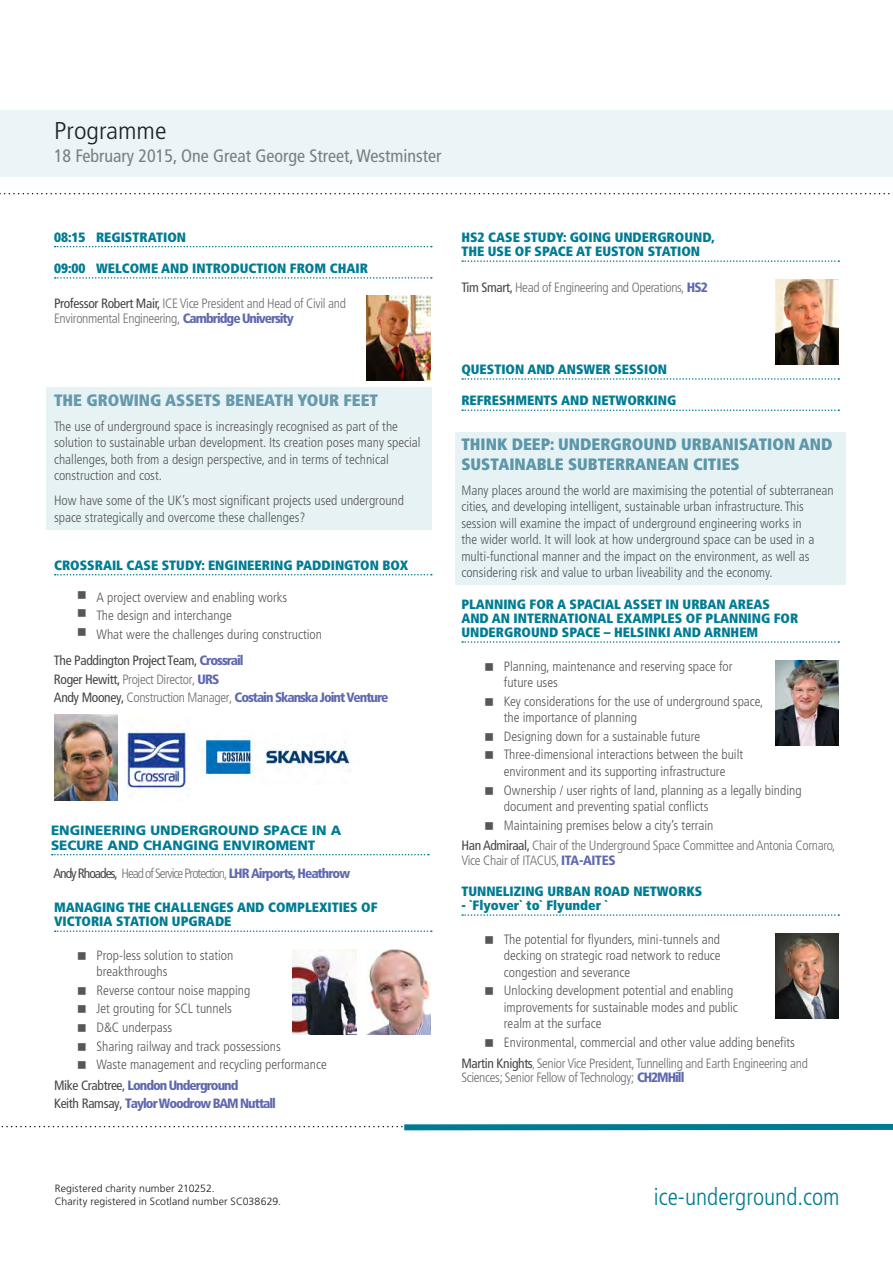
<style>
.page{position:relative;width:893px;height:1263px;background:#fff}
.page>*{position:absolute;margin:0;border:0;box-sizing:border-box;transform-origin:0 0}
.t1{font:300 condensed 24.3px "Frutiger";color:#181719;scale:1.11 1}
.t2{font:300 condensed 24px "Frutiger";color:#007c92}
.t3{font:condensed 18px "Frutiger";color:#7f7d7e}
.p_session_H{font:900 condensed 16.5px/19.5px "Frutiger";color:#6699ac}
.p_intro{font:300 condensed 13.5px/16.5px "Frutiger";color:#585657}
.P_heading{font:900 condensed 13.5px/14.2px "Frutiger";color:#007c92}
.P_credit{font:300 condensed 13.5px/14.2px "Frutiger";letter-spacing:-.025em;color:#6c6d70}
.P_credit-2{font:condensed 13.5px/18.5px "Frutiger";letter-spacing:-.025em;color:#464445}
.P_credit-3{font:900 condensed 13.5px/18.5px "Frutiger";letter-spacing:-.075em;color:#5f68b0}
.t4{font:900 13.5px/14.2px "Frutiger";color:#007c92}
.t5{font:300 condensed 13.5px "Frutiger";letter-spacing:-.075em;color:#6d6f71}
.Body_Copy{font:300 10.5px "Frutiger";letter-spacing:.01em;color:#181719}
.s1{font-weight:400;color:#464445}
.s2{font-weight:900;color:#5f68b0}
.s3{font-weight:300;color:#6c6d70}
.s4{font-weight:400;color:#474546}
.s5{font-size:10.5px;color:#5d4f4b}
</style>
<div class="page">
<svg style="left:1px;top:1126px;width:402px;height:1px"></svg>
<div style="left:404px;top:1124px;width:489px;height:6px;background:#007c92"></div>
<div style="left:0;top:110px;width:893px;height:66px;background:#ebf4f6"></div>
<svg style="left:0;top:193px;width:893px;height:1px"></svg>
<div style="left:47px;top:387px;width:385px;height:142px;background:#e6f2f4"></div>
<img style="left:367px;top:296px;width:63px;height:85px">
<img style="left:775px;top:661px;width:64px;height:85px">
<img style="left:775px;top:933px;width:64px;height:85px">
<img style="left:54px;top:715px;width:64px;height:85px">
<img style="left:367px;top:949px;width:63px;height:85px">
<img style="left:293px;top:949px;width:64px;height:85px">
<svg style="left:55px;top:246px;width:377px;height:1px"></svg>
<svg style="left:55px;top:277px;width:377px;height:2px"></svg>
<svg style="left:55px;top:574px;width:377px;height:1px"></svg>
<svg style="left:55px;top:930px;width:377px;height:2px"></svg>
<svg style="left:462px;top:260px;width:377px;height:2px"></svg>
<svg style="left:462px;top:378px;width:377px;height:2px"></svg>
<svg style="left:462px;top:409px;width:377px;height:2px"></svg>
<svg style="left:462px;top:641px;width:377px;height:2px"></svg>
<svg style="left:462px;top:914px;width:377px;height:2px"></svg>
<div style="left:455px;top:433px;width:390px;height:152px;background:#e6f2f4"></div>
<img style="left:775px;top:280px;width:64px;height:85px">
<img style="left:127px;top:726px;width:62px;height:64px">
<img style="left:201px;top:735px;width:150px;height:40px">
<svg style="left:52px;top:854px;width:377px;height:1px"></svg>
<p class="t1" style="left:54px;top:116px;width:103px">Programme</p>
<p class="t3" style="left:54px;top:145px;width:389px">18 February 2015, One Great George Street, Westminster</p>
<p class="P_heading" style="left:54px;top:230px;width:134px">08:15 REGISTRATION</p>
<p class="P_heading" style="left:54px;top:261px;width:315px">09:00 WELCOME AND INTRODUCTION FROM CHAIR</p>
<p class="P_credit" style="left:54px;top:297px;width:293px"><span class="s1">Professor Robert Mair,</span> ICE Vice President and Head of Civil and<br>Environmental Engineering, <span class="s2">Cambridge University</span></p>
<p class="p_session_H" style="left:54px;top:390px;width:326px">THE GROWING ASSETS BENEATH YOUR FEET</p>
<p class="p_intro" style="left:54px;top:418px;width:368px">The use of underground space is increasingly recognised as part of the solution to sustainable urban development. Its creation poses many special challenges, both from a design perspective, and in terms of technical construction and cost.</p>
<p class="p_intro" style="left:54px;top:493px;width:352px">How have some of the UK’s most significant projects used underground space strategically and overcome these challenges?</p>
<p class="P_heading" style="left:54px;top:558px;width:356px">CROSSRAIL CASE STUDY: ENGINEERING PADDINGTON BOX</p>
<p class="p_intro" style="left:97px;top:589px;width:192px">A project overview and enabling works</p>
<p class="p_intro" style="left:97px;top:608px;width:137px">The design and interchange</p>
<p class="p_intro" style="left:97px;top:626px;width:227px">What were the challenges during construction</p>
<p class="P_credit-2" style="left:54px;top:651px;width:336px">The Paddington Project Team, <span class="s2">Crossrail<br></span>Roger Hewitt, <span class="s3">Project Director,</span> <span class="s2">URS<br></span>Andy Mooney, <span class="s3">Construction Manager,</span> <span class="s2">Costain Skanska Joint Venture</span></p>
<p class="t4" style="left:51px;top:823px;width:292px">ENGINEERING UNDERGROUND SPACE IN A<br>SECURE AND CHANGING ENVIROMENT</p>
<p class="t5" style="left:54px;top:865px;width:298px"><span class="s4">Andy Rhoades,</span> Head of Service Protection, <span class="s2">LHR Airports, Heathrow</span></p>
<p class="P_heading" style="left:54px;top:900px;width:325px">MANAGING THE CHALLENGES AND COMPLEXITIES OF<br>VICTORIA STATION UPGRADE</p>
<p class="p_intro" style="left:97px;top:947px;width:138px">Prop-less solution to station breakthroughs</p>
<p class="p_intro" style="left:97px;top:982px;width:155px">Reverse contour noise mapping</p>
<p class="p_intro" style="left:97px;top:1001px;width:137px">Jet grouting for SCL tunnels</p>
<p class="p_intro" style="left:97px;top:1019px;width:77px">D&amp;C underpass</p>
<p class="p_intro" style="left:97px;top:1038px;width:186px">Sharing railway and track possessions</p>
<p class="p_intro" style="left:97px;top:1056px;width:232px">Waste management and recycling performance</p>
<p class="P_credit-3" style="left:54px;top:1076px;width:223px"><span class="s1">Mike Crabtree,</span> London Underground<br><span class="s1">Keith Ramsay,</span> Taylor Woodrow BAM Nuttall</p>
<p class="P_heading" style="left:461px;top:230px;width:255px">HS2 CASE STUDY: GOING UNDERGROUND,<br>THE USE OF SPACE AT EUSTON STATION</p>
<p class="P_credit" style="left:461px;top:280px;width:248px"><span class="s1">Tim Smart,</span> Head of Engineering and Operations, <span class="s2">HS2</span></p>
<p class="P_heading" style="left:461px;top:362px;width:207px">QUESTION AND ANSWER SESSION</p>
<p class="P_heading" style="left:461px;top:393px;width:216px">REFRESHMENTS AND NETWORKING</p>
<p class="p_session_H" style="left:461px;top:435px;width:373px">THINK DEEP: UNDERGROUND URBANISATION AND<br>SUSTAINABLE SUBTERRANEAN CITIES</p>
<p class="p_intro" style="left:461px;top:482px;width:374px">Many places around the world are maximising the potential of subterranean cities, and developing intelligent, sustainable urban infrastructure. This session will examine the impact of underground engineering works in<br>the wider world. It will look at how underground space can be used in a multi-functional manner and the impact on the environment, as well as considering risk and value to urban liveability and the economy.</p>
<p class="P_heading" style="left:461px;top:597px;width:338px">PLANNING FOR A SPACIAL ASSET IN URBAN AREAS<br>AND AN INTERNATIONAL EXAMPLES OF PLANNING FOR<br>UNDERGROUND SPACE – HELSINKI AND ARNHEM</p>
<p class="p_intro" style="left:504px;top:658px;width:230px">Planning, maintenance and reserving space for future uses</p>
<p class="p_intro" style="left:504px;top:693px;width:261px">Key considerations for the use of underground space, the importance of planning</p>
<p class="p_intro" style="left:504px;top:728px;width:198px">Designing down for a sustainable future</p>
<p class="p_intro" style="left:504px;top:747px;width:241px">Three-dimensional interactions between the built environment and its supporting infrastructure</p>
<p class="p_intro" style="left:504px;top:782px;width:299px">Ownership / user rights of land, planning as a legally binding document and preventing spatial conflicts</p>
<p class="p_intro" style="left:504px;top:817px;width:211px">Maintaining premises below a city’s terrain</p>
<p class="P_credit" style="left:461px;top:839px;width:376px"><span class="s1">Han Admiraal,</span> Chair of the Underground Space Committee and Antonia Cornaro,<br>Vice Chair of ITACUS, <span class="s2">ITA-AITES</span></p>
<p class="P_heading" style="left:461px;top:884px;width:242px">TUNNELIZING URBAN ROAD NETWORKS</p>
<p class="P_heading" style="left:461px;top:898px;width:148px">- `Flyover` to` Flyunder `</p>
<p class="p_intro" style="left:504px;top:931px;width:218px;text-align:justify">The potential for flyunders, mini-tunnels and decking on strategic road network to reduce congestion and severance</p>
<p class="p_intro" style="left:504px;top:982px;width:236px">Unlocking development potential and enabling improvements for sustainable modes and public realm at the surface</p>
<p class="p_intro" style="left:504px;top:1034px;width:293px">Environmental, commercial and other value adding benefits</p>
<p class="P_credit" style="left:461px;top:1056px;width:348px"><span class="s1">Martin Knights</span><span class="s5">,</span> Senior Vice President, Tunnelling and Earth Engineering and<br>Sciences; Senior Fellow of Technology; <span class="s2">CH2MHill</span></p>
<p class="Body_Copy" style="left:55px;top:1182px;width:161px">Registered charity number 210252.</p>
<p class="Body_Copy" style="left:55px;top:1196px;width:228px">Charity registered in Scotland number SC038629.</p>
<p class="t2" style="left:654px;top:1183px;width:187px">ice-underground.com</p>
</div>
